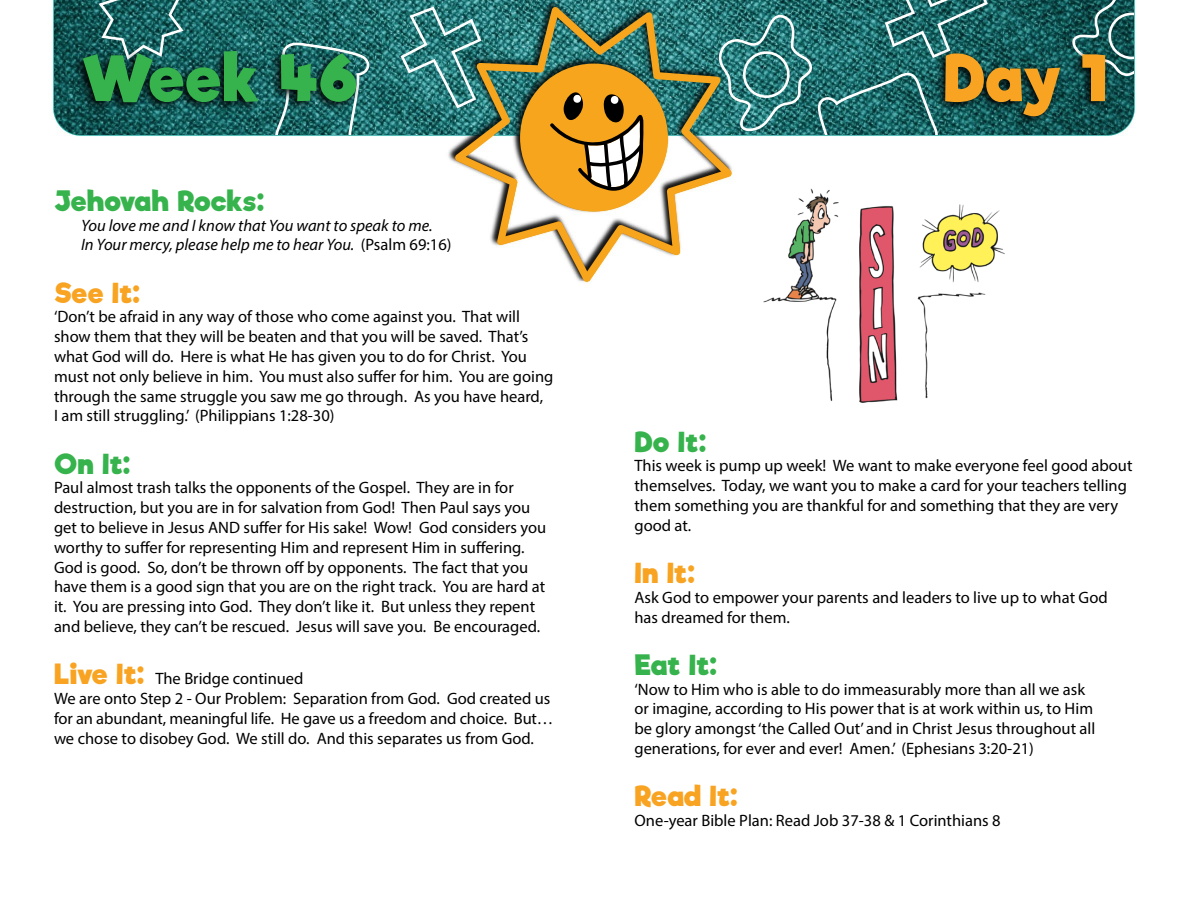
<style>
.page{position:relative;width:1188px;height:918px;background:#fff}
.page>*{position:absolute;margin:0;border:0;box-sizing:border-box;transform-origin:0 0}
.t1{font:700 61.5px "Riffic";letter-spacing:-.005em;color:#36b34c}
.t2{font:700 61.5px "Riffic";color:#f8a422}
.t3{font:700 27px "Riffic";letter-spacing:-.015em;color:#36b34c}
.t4{font:700 27px "Riffic";letter-spacing:-.01em;color:#f8a422}
.t5{font:16.5px/19.8px "Myriad Pro";color:#000}
.t6{font:italic 16.5px/19.8px "Myriad Pro";color:#000}
.s1{font-style:normal}
.s2{font-family:"Riffic";font-weight:700;font-size:27px;color:#f8a422}
</style>
<div class="page">
<img style="left:54px;top:0;width:1080px;height:135px">
<svg style="left:99px;top:0;width:85px;height:47px;background:#2e6f6e"></svg>
<svg style="left:275px;top:43px;width:95px;height:92px;background:#327777"></svg>
<svg style="left:401px;top:7px;width:44px;height:102px;background:#3f8686"></svg>
<svg style="left:735px;top:0;width:253px;height:135px;background:#317777"></svg>
<svg style="left:1072px;top:0;width:62px;height:76px;background:#2f6666"></svg>
<img style="left:445px;top:0;width:290px;height:176px">
<svg style="left:455px;top:7px;width:277px;height:274px"></svg>
<svg style="left:549px;top:79px;width:95px;height:114px;background:#c6923a"></svg>
<div style="left:72px;top:47px;width:288px;height:67px;background:#000;opacity:.95"></div>
<div style="left:934px;top:48px;width:176px;height:80px;background:#000;opacity:.95"></div>
<img style="left:764px;top:189px;width:241px;height:214px">
<p class="t1" style="left:81px;top:40px;width:278px">Week 46</p>
<p class="t2" style="left:943px;top:40px;width:165px">Day 1</p>
<p class="t3" style="left:54px;top:184px;width:212px">Jehovah Rocks:</p>
<p class="t6" style="left:81px;top:215px;width:372px">You love me and I know that You want to speak to me.<br>In Your mercy, please help me to hear You. <span class="s1">(Psalm 69:16)</span></p>
<p class="t4" style="left:54px;top:276px;width:88px">See It:</p>
<p class="t5" style="left:54px;top:307px;width:501px">‘Don’t be afraid in any way of those who come against you. That will show them that they will be beaten and that you will be saved. That’s what God will do. Here is what He has given you to do for Christ. You must not only believe in him. You must also suffer for him. You are going through the same struggle you saw me go through. As you have heard,<br>I am still struggling.’ (Philippians 1:28-30)</p>
<p class="t3" style="left:54px;top:447px;width:78px">On It:</p>
<p class="t5" style="left:54px;top:478px;width:494px">Paul almost trash talks the opponents of the Gospel. They are in for destruction, but you are in for salvation from God! Then Paul says you get to believe in Jesus AND suffer for His sake! Wow! God considers you worthy to suffer for representing Him and represent Him in suffering.<br>God is good. So, don’t be thrown off by opponents. The fact that you have them is a good sign that you are on the right track. You are hard at it. You are pressing into God. They don’t like it. But unless they repent and believe, they can’t be rescued. Jesus will save you. Be encouraged.</p>
<p class="t5" style="left:54px;top:668px;width:251px"><span class="s2">Live It:</span> The Bridge continued</p>
<p class="t5" style="left:54px;top:688px;width:501px">We are onto Step 2 - Our Problem: Separation from God. God created us for an abundant, meaningful life. He gave us a freedom and choice. But… we chose to disobey God. We still do. And this separates us from God.</p>
<p class="t3" style="left:634px;top:425px;width:73px">Do It:</p>
<p class="t5" style="left:634px;top:456px;width:500px">This week is pump up week! We want to make everyone feel good about themselves. Today, we want you to make a card for your teachers telling them something you are thankful for and something that they are very good at.</p>
<p class="t4" style="left:634px;top:556px;width:62px">In It:</p>
<p class="t5" style="left:634px;top:587px;width:475px">Ask God to empower your parents and leaders to live up to what God has dreamed for them.</p>
<p class="t3" style="left:634px;top:648px;width:84px">Eat It:</p>
<p class="t5" style="left:634px;top:679px;width:462px">‘Now to Him who is able to do immeasurably more than all we ask or imagine, according to His power that is at work within us, to Him be glory amongst ‘the Called Out’ and in Christ Jesus throughout all generations, for ever and ever! Amen.’ (Ephesians 3:20-21)</p>
<p class="t4" style="left:634px;top:779px;width:105px">Read It:</p>
<p class="t5" style="left:634px;top:810px;width:368px">One-year Bible Plan: Read Job 37-38 &amp; 1 Corinthians 8</p>
</div>
